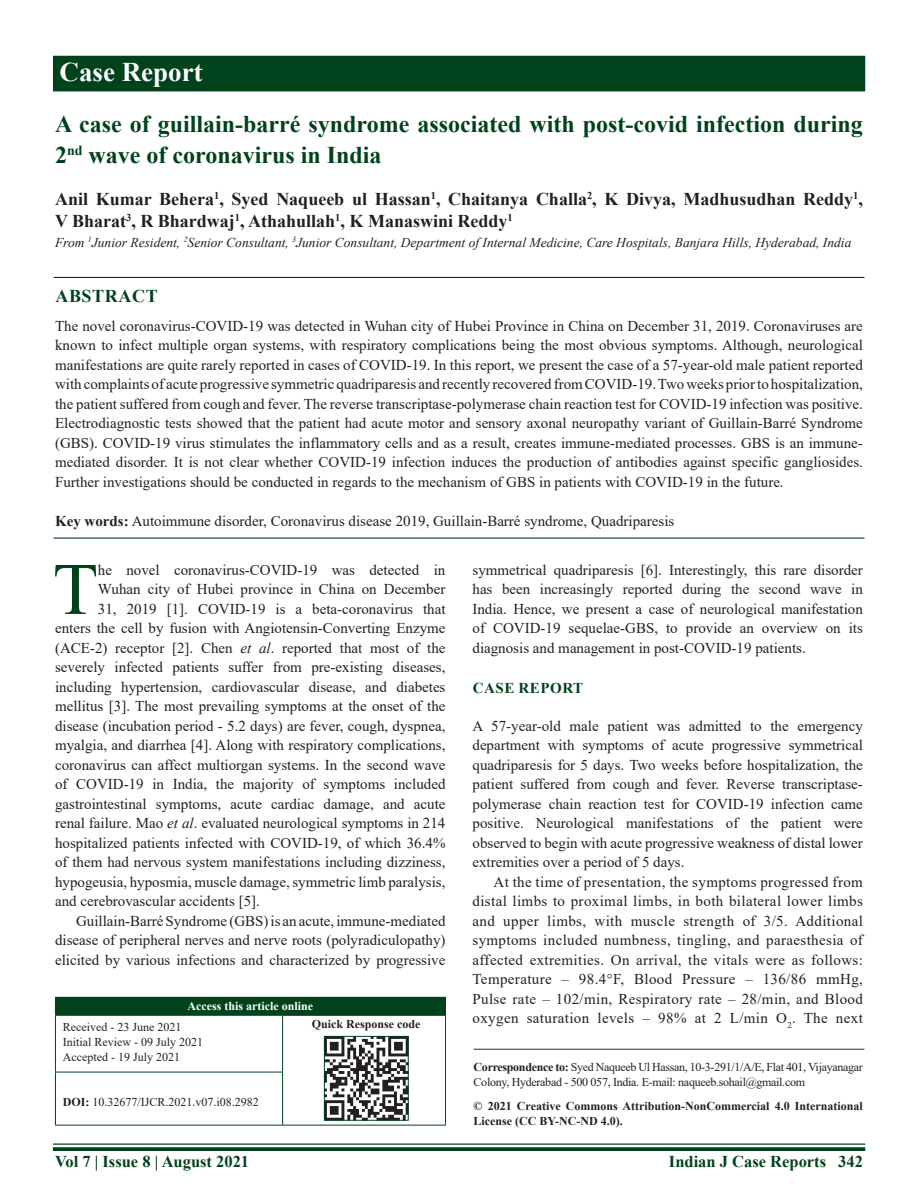
<style>
.page{position:relative;width:918px;height:1188px;background:#fff}
.page>*{position:absolute;margin:0;border:0;box-sizing:border-box;transform-origin:0 0}
.DROP_CAP_TX{font:73.95px "Times New Roman";color:#00421c}
.AH{font:700 27px "Times New Roman";color:#fff}
.AT{font:700 24px/31.5px "Times New Roman";color:#00421c}
.AU{font:700 18px/22.5px "Times New Roman";color:#231f20}
.ABSH{font:700 18px "Times New Roman";letter-spacing:.035em;color:#00421c}
.RF{font:700 16.5px "Times New Roman";color:#00421c}
.ABS{font:15px/19.5px "Times New Roman";color:#231f20;text-align:justify}
.DROP_CAP_TX-2{font:15px "Times New Roman";color:#231f20}
.TX{font:15px/19.5px "Times New Roman";color:#231f20;text-align:justify}
.TXFL{font:15px/19.5px "Times New Roman";color:#231f20;text-align:justify}
.KWD{font:15px "Times New Roman";color:#231f20}
.t1{font:700 15px "Times New Roman";letter-spacing:.035em;color:#00421c}
.AFF{font:italic 13.5px "Times New Roman";color:#231f20}
.ADD{font:12px/15px "Times New Roman";letter-spacing:-.025em;color:#231f20}
.CR{font:700 12px/15px "Times New Roman";color:#231f20}
.HIS{font:12px/15px "Times New Roman";color:#231f20}
.DOI{font:12px "Times New Roman";color:#231f20}
.AAO{font:700 12px "Times New Roman";color:#fff}
.QR{font:700 12px "Times New Roman";color:#231f20}
.s1{font-weight:700}
.s2{font-style:italic}
</style>
<div class="page">
<hr style="left:53px;top:1143px;width:812px;height:2px;background:#00421c">
<svg style="left:53px;top:1147px;width:812px;height:4px;background:#0f4d29"></svg>
<div style="left:53px;top:56px;width:812px;height:35px;background:#00421c"></div>
<hr style="left:54px;top:277px;width:810px;height:1px;background:#00421c">
<hr style="left:54px;top:538px;width:810px;height:1px;background:#00421c">
<hr style="left:474px;top:1049px;width:390px;height:1px;background:#00421c">
<div style="left:55px;top:997px;width:391px;height:18px;background:#00421c"></div>
<hr style="left:283px;top:1015px;width:162px;height:1px;background:#231f20">
<hr style="left:55px;top:1016px;width:1px;height:56px;background:#00421c">
<hr style="left:55px;top:1015px;width:228px;height:1px;background:#00421c">
<hr style="left:282px;top:1016px;width:1px;height:56px;background:#00421c">
<hr style="left:445px;top:1015px;width:1px;height:57px;background:#00421c">
<hr style="left:445px;top:1072px;width:1px;height:53px;background:#00421c">
<hr style="left:55px;top:1072px;width:1px;height:53px;background:#00421c">
<hr style="left:55px;top:1072px;width:228px;height:1px;background:#00421c">
<hr style="left:55px;top:1125px;width:228px;height:1px;background:#00421c">
<hr style="left:282px;top:1072px;width:1px;height:53px;background:#00421c">
<hr style="left:283px;top:1125px;width:163px;height:1px;background:#00421c">
<img style="left:326px;top:1038px;width:80px;height:80px">
<div style="left:324px;top:1036px;width:84px;height:84px;border:1px solid #00421c"></div>
<p class="AH" style="left:60px;top:52px;width:145px">Case Report</p>
<p class="AT" style="left:55px;top:107px;width:809px">A case of guillain-barré syndrome associated with post-covid infection during<br>2<sup>nd</sup> wave of coronavirus in India</p>
<p class="AU" style="left:55px;top:187px;width:809px">Anil Kumar Behera<sup>1</sup>, Syed Naqueeb ul Hassan<sup>1</sup>, Chaitanya Challa<sup>2</sup>, K Divya, Madhusudhan Reddy<sup>1</sup>,<br>V Bharat<sup>3</sup>, R Bhardwaj<sup>1</sup>, Athahullah<sup>1</sup>, K Manaswini Reddy<sup>1</sup></p>
<p class="AFF" style="left:55px;top:233px;width:798px">From <sup>1</sup>Junior Resident, <sup>2</sup>Senior Consultant, <sup>3</sup>Junior Consultant, Department of Internal Medicine, Care Hospitals, Banjara Hills, Hyderabad, India</p>
<p class="ABSH" style="left:55px;top:283px;width:104px">ABSTRACT</p>
<p class="ABS" style="left:55px;top:315px;width:809px">The novel coronavirus-COVID-19 was detected in Wuhan city of Hubei Province in China on December 31, 2019. Coronaviruses are known to infect multiple organ systems, with respiratory complications being the most obvious symptoms. Although, neurological manifestations are quite rarely reported in cases of COVID-19. In this report, we present the case of a 57-year-old male patient reported with complaints of acute progressive symmetric quadriparesis and recently recovered from COVID-19. Two weeks prior to hospitalization, the patient suffered from cough and fever. The reverse transcriptase-polymerase chain reaction test for COVID-19 infection was positive.<br>Electrodiagnostic tests showed that the patient had acute motor and sensory axonal neuropathy variant of Guillain-Barré Syndrome (GBS). COVID-19 virus stimulates the inflammatory cells and as a result, creates immune-mediated processes. GBS is an immune&shy;mediated disorder. It is not clear whether COVID-19 infection induces the production of antibodies against specific gangliosides.<br>Further investigations should be conducted in regards to the mechanism of GBS in patients with COVID-19 in the future.</p>
<p class="KWD" style="left:55px;top:510px;width:621px"><span class="s1">Key words:</span> Autoimmune disorder, Coronavirus disease 2019, Guillain-Barré syndrome, Quadriparesis</p>
<p class="DROP_CAP_TX" style="left:53px;top:537px;width:47px">T</p>
<p class="DROP_CAP_TX-2" style="left:98px;top:559px;width:349px">he novel coronavirus-COVID-19 was detected in</p>
<p class="DROP_CAP_TX-2" style="left:98px;top:579px;width:349px">Wuhan city of Hubei province in China on December</p>
<p class="DROP_CAP_TX-2" style="left:98px;top:598px;width:349px">31, 2019 [1]. COVID-19 is a beta-coronavirus that</p>
<p class="DROP_CAP_TX-2" style="left:55px;top:618px;width:392px">enters the cell by fusion with Angiotensin-Converting Enzyme</p>
<p class="DROP_CAP_TX-2" style="left:55px;top:637px;width:392px">(ACE-2) receptor [2]. Chen <span class="s2">et al</span>. reported that most of the</p>
<p class="DROP_CAP_TX-2" style="left:55px;top:657px;width:392px">severely infected patients suffer from pre-existing diseases,</p>
<p class="DROP_CAP_TX-2" style="left:55px;top:676px;width:392px">including hypertension, cardiovascular disease, and diabetes</p>
<p class="DROP_CAP_TX-2" style="left:55px;top:696px;width:392px">mellitus [3]. The most prevailing symptoms at the onset of the</p>
<p class="DROP_CAP_TX-2" style="left:55px;top:715px;width:392px">disease (incubation period - 5.2 days) are fever, cough, dyspnea,</p>
<p class="DROP_CAP_TX-2" style="left:55px;top:735px;width:392px">myalgia, and diarrhea [4]. Along with respiratory complications,</p>
<p class="DROP_CAP_TX-2" style="left:55px;top:754px;width:392px">coronavirus can affect multiorgan systems. In the second wave</p>
<p class="DROP_CAP_TX-2" style="left:55px;top:774px;width:392px">of COVID-19 in India, the majority of symptoms included</p>
<p class="DROP_CAP_TX-2" style="left:55px;top:793px;width:392px">gastrointestinal symptoms, acute cardiac damage, and acute</p>
<p class="DROP_CAP_TX-2" style="left:55px;top:813px;width:392px">renal failure. Mao <span class="s2">et al</span>. evaluated neurological symptoms in 214</p>
<p class="DROP_CAP_TX-2" style="left:55px;top:832px;width:392px">hospitalized patients infected with COVID-19, of which 36.4%</p>
<p class="DROP_CAP_TX-2" style="left:55px;top:852px;width:392px">of them had nervous system manifestations including dizziness,</p>
<p class="DROP_CAP_TX-2" style="left:55px;top:871px;width:392px">hypogeusia, hyposmia, muscle damage, symmetric limb paralysis,</p>
<p class="DROP_CAP_TX-2" style="left:55px;top:891px;width:206px">and cerebrovascular accidents [5].</p>
<p class="TX" style="left:55px;top:911px;width:392px;text-indent:21px">Guillain-Barré Syndrome (GBS) is an acute, immune-mediated disease of peripheral nerves and nerve roots (polyradiculopathy) elicited by various infections and characterized by progressive</p>
<p class="AAO" style="left:188px;top:998px;width:127px">Access this article online</p>
<p class="HIS" style="left:63px;top:1019px;width:142px">Received - 23 June 2021<br>Initial Review - 09 July 2021<br>Accepted - 19 July 2021</p>
<p class="QR" style="left:312px;top:1015px;width:110px">Quick Response code</p>
<p class="DOI" style="left:63px;top:1094px;width:198px"><span class="s1">DOI:</span> 10.32677/IJCR.2021.v07.i08.2982</p>
<p class="TX" style="left:472px;top:560px;width:392px">symmetrical quadriparesis [6]. Interestingly, this rare disorder has been increasingly reported during the second wave in India. Hence, we present a case of neurological manifestation of COVID-19 sequelae-GBS, to provide an overview on its diagnosis and management in post-COVID-19 patients.</p>
<h1 class="t1" style="left:473px;top:678px;width:112px">CASE REPORT</h1>
<p class="TXFL" style="left:472px;top:716px;width:392px">A 57-year-old male patient was admitted to the emergency department with symptoms of acute progressive symmetrical quadriparesis for 5 days. Two weeks before hospitalization, the patient suffered from cough and fever. Reverse transcriptase&shy;polymerase chain reaction test for COVID-19 infection came positive. Neurological manifestations of the patient were observed to begin with acute progressive weakness of distal lower extremities over a period of 5 days.</p>
<p class="TX" style="left:472px;top:872px;width:392px;text-indent:21px">At the time of presentation, the symptoms progressed from distal limbs to proximal limbs, in both bilateral lower limbs and upper limbs, with muscle strength of 3/5. Additional symptoms included numbness, tingling, and paraesthesia of affected extremities. On arrival, the vitals were as follows:<br>Temperature – 98.4°F, Blood Pressure – 136/86 mmHg, Pulse rate – 102/min, Respiratory rate – 28/min, and Blood oxygen saturation levels – 98% at 2 L/min O<sub>2</sub>. The next</p>
<p class="ADD" style="left:474px;top:1059px;width:391px"><span class="s1">Correspondence to:</span> Syed Naqueeb Ul Hassan, 10-3-291/1/A/E, Flat 401, Vijayanagar<br>Colony, Hyderabad - 500 057, India. E-mail: naqueeb.sohail@gmail.com</p>
<p class="CR" style="left:474px;top:1099px;width:391px">© 2021 Creative Commons Attribution-NonCommercial 4.0 International<br>License (CC BY-NC-ND 4.0).</p>
<p class="RF" style="left:55px;top:1150px;width:196px">Vol 7 | Issue 8 | August 2021</p>
<p class="RF" style="left:669px;top:1150px;width:195px">Indian J Case Reports 342</p>
</div>
